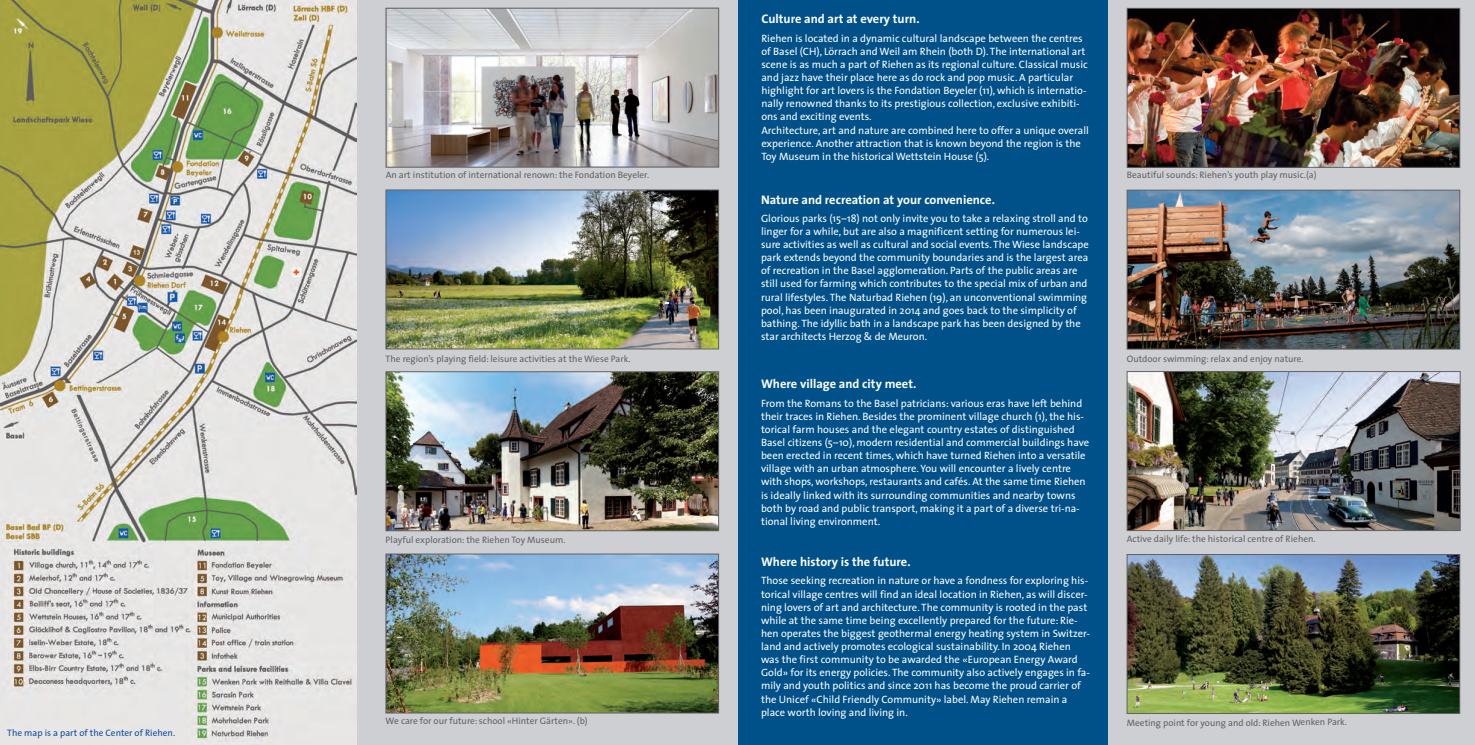
<style>
.page{position:relative;width:1475px;height:745px;background:#fff}
.page>*{position:absolute;margin:0;border:0;box-sizing:border-box;transform-origin:0 0}
.t1{font:700 12.5px "The Sans";color:#fff}
.t2{font:10.62px/13.1px "The Sans";color:#fff}
.t3{font:9.38px "The Sans";color:#626265}
.t4{font:9.38px "The Sans";color:#0d4da1}
</style>
<div class="page">
<div style="left:0;top:0;width:367px;height:744px;background:#cecfd3"></div>
<div style="left:737px;top:0;width:370px;height:744px;background:#00518a"></div>
<div style="left:367px;top:0;width:370px;height:744px;background:#cecfd3"></div>
<div style="left:1107px;top:0;width:367px;height:744px;background:#cecfd3"></div>
<img style="left:0;top:0;width:356px;height:744px">
<img style="left:387px;top:10px;width:330px;height:155px">
<div style="left:385px;top:8px;width:334px;height:159px;border:1px solid #626265"></div>
<img style="left:387px;top:373px;width:329px;height:155px">
<div style="left:385px;top:371px;width:333px;height:159px;border:1px solid #626265"></div>
<img style="left:1128px;top:373px;width:330px;height:155px">
<div style="left:1126px;top:371px;width:334px;height:159px;border:1px solid #626265"></div>
<img style="left:1128px;top:556px;width:329px;height:155px">
<div style="left:1126px;top:554px;width:333px;height:159px;border:1px solid #626265"></div>
<img style="left:387px;top:191px;width:329px;height:156px">
<div style="left:385px;top:189px;width:333px;height:160px;border:1px solid #626265"></div>
<img style="left:1128px;top:10px;width:329px;height:155px">
<div style="left:1126px;top:8px;width:333px;height:159px;border:1px solid #626265"></div>
<img style="left:387px;top:555px;width:329px;height:155px">
<div style="left:385px;top:553px;width:333px;height:159px;border:1px solid #626265"></div>
<img style="left:1128px;top:192px;width:329px;height:155px">
<div style="left:1126px;top:190px;width:333px;height:159px;border:1px solid #626265"></div>
<p class="t4" style="left:7px;top:728px;width:169px">The map is a part of the Center of Riehen.</p>
<p class="t1" style="left:761px;top:14px;width:160px">Culture and art at every turn.</p>
<p class="t2" style="left:761px;top:32px;width:329px">Riehen is located in a dynamic cultural landscape between the centres of Basel (CH), Lörrach and Weil am Rhein (both D). The international art scene is as much a part of Riehen as its regional culture. Classical music and jazz have their place here as do rock and pop music. A particular highlight for art lovers is the Fondation Beyeler (11), which is internatio&shy;nally renowned thanks to its prestigious collection, exclusive exhibiti&shy;ons and exciting events.<br>Architecture, art and nature are combined here to offer a unique overall experience. Another attraction that is known beyond the region is the Toy Museum in the historical Wettstein House (5).</p>
<p class="t1" style="left:761px;top:194px;width:235px">Nature and recreation at your convenience.</p>
<p class="t2" style="left:761px;top:212px;width:329px">Glorious parks (15–18) not only invite you to take a relaxing stroll and to linger for a while, but are also a magnificent setting for numerous lei&shy;sure activities as well as cultural and social events. The Wiese landscape park extends beyond the community boundaries and is the largest area of recreation in the Basel agglomeration. Parts of the public areas are still used for farming which contributes to the special mix of urban and rural lifestyles. The Naturbad Riehen (19), an unconventional swimming pool, has been inaugurated in 2014 and goes back to the simplicity of bathing. The idyllic bath in a landscape park has been designed by the star architects Herzog &amp; de Meuron.</p>
<p class="t1" style="left:761px;top:379px;width:157px">Where village and city meet.</p>
<p class="t2" style="left:761px;top:397px;width:329px">From the Romans to the Basel patricians: various eras have left behind their traces in Riehen. Besides the prominent village church (1), the his&shy;torical farm houses and the elegant country estates of distinguished Basel citizens (5–10), modern residential and commercial buildings have been erected in recent times, which have turned Riehen into a versatile village with an urban atmosphere. You will encounter a lively centre with shops, workshops, restaurants and cafés. At the same time Riehen is ideally linked with its surrounding communities and nearby towns both by road and public transport, making it a part of a diverse tri-na&shy;tional living environment.</p>
<p class="t1" style="left:761px;top:556px;width:151px">Where history is the future.</p>
<p class="t2" style="left:761px;top:575px;width:330px">Those seeking recreation in nature or have a fondness for exploring his&shy;torical village centres will find an ideal location in Riehen, as will discer&shy;ning lovers of art and architecture. The community is rooted in the past while at the same time being excellently prepared for the future: Rie&shy;hen operates the biggest geothermal energy heating system in Switzer&shy;land and actively promotes ecological sustainability. In 2004 Riehen was the first community to be awarded the «European Energy Award Gold» for its energy policies. The community also actively engages in fa&shy;mily and youth politics and since 2011 has become the proud carrier of the Unicef «Child Friendly Community» label. May Riehen remain a place worth loving and living in.</p>
<p class="t3" style="left:385px;top:171px;width:265px">An art institution of international renown: the Fondation Beyeler.</p>
<p class="t3" style="left:1126px;top:171px;width:191px">Beautiful sounds: Riehen’s youth play music.(a)</p>
<p class="t3" style="left:385px;top:354px;width:246px">The region’s playing field: leisure activities at the Wiese Park.</p>
<p class="t3" style="left:1126px;top:354px;width:178px">Outdoor swimming: relax and enjoy nature.</p>
<p class="t3" style="left:1126px;top:534px;width:190px">Active daily life: the historical centre of Riehen.</p>
<p class="t3" style="left:385px;top:535px;width:181px">Playful exploration: the Riehen Toy Museum.</p>
<p class="t3" style="left:385px;top:716px;width:204px">We care for our future: school «Hinter Gärten». (b)</p>
<p class="t3" style="left:1126px;top:718px;width:222px">Meeting point for young and old: Riehen Wenken Park.</p>
</div>
